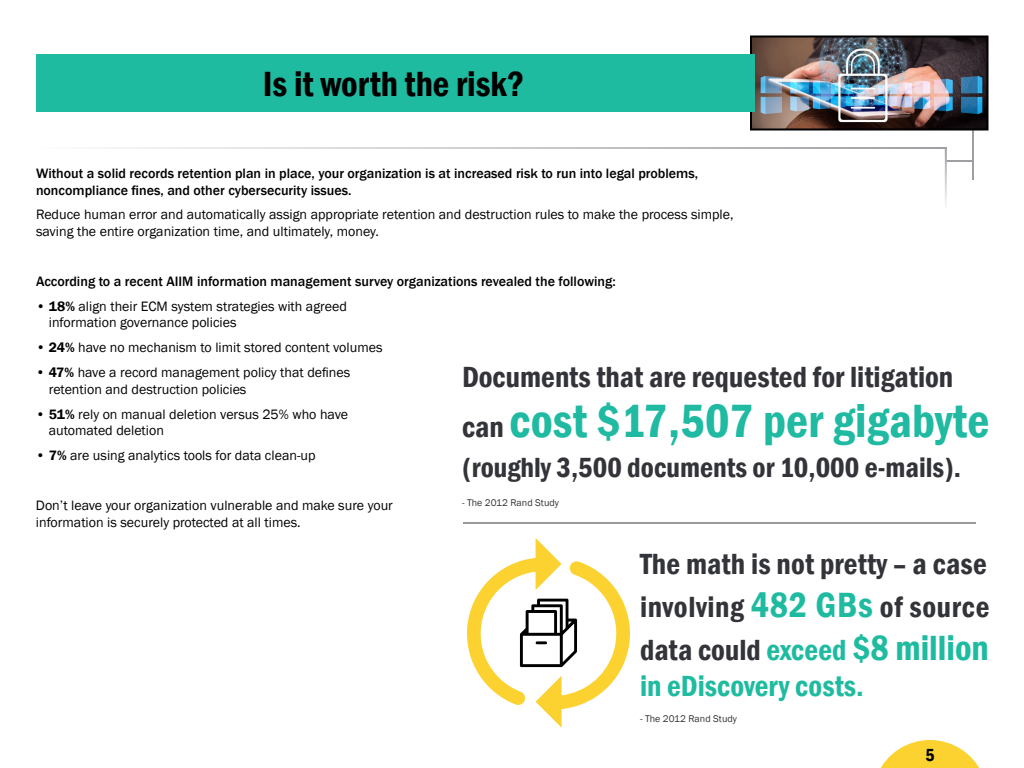
<style>
.page{position:relative;width:1024px;height:768px;background:#fff}
.page>*{position:absolute;margin:0;border:0;box-sizing:border-box;transform-origin:0 0}
.t1{font:600 condensed 48px "Franklin Gothic";letter-spacing:.005em;color:#1fbaa1}
.t2{font:600 condensed 36px "Franklin Gothic";color:#000}
.t3{font:600 condensed 30px/43.2px "Franklin Gothic";color:#333439;text-align:justify}
.t4{font:600 condensed 30px "Franklin Gothic";color:#1fbba0}
.t5{font:600 condensed 28.5px "Franklin Gothic";color:#333439}
.t6{font:600 condensed 18px "Franklin Gothic";color:#000}
.t7{font:14px/16.8px "Franklin Gothic";color:#000}
.t8{font:500 14px/16.8px "Franklin Gothic";color:#000}
.t9{font:10px "Franklin Gothic";color:#333439}
.s1{font-weight:600}
.s2{font-size:30px;color:#333439}
.s3{font-size:36px;color:#1fbba0}
.s4{color:#1fbba0}
</style>
<div class="page">
<hr style="left:945px;top:160px;width:28px;height:2px;background:#9d9fa2">
<hr style="left:972px;top:119px;width:2px;height:61px;background:#9d9fa2">
<hr style="left:945px;top:147px;width:2px;height:62px;background:#fff">
<img style="left:753px;top:39px;width:232px;height:88px">
<div style="left:750px;top:36px;width:238px;height:94px;border:2px solid #000"></div>
<div style="left:36px;top:54px;width:719px;height:58px;background:#1fbba0"></div>
<svg style="left:880px;top:740px;width:99px;height:28px"></svg>
<svg style="left:467px;top:538px;width:163px;height:190px"></svg>
<hr style="left:463px;top:522px;width:513px;height:2px;background:#333439">
<h2 class="t2" style="left:263px;top:60px;width:263px">Is it worth the risk?</h2>
<p class="t8" style="left:36px;top:165px;width:664px">Without a solid records retention plan in place, your organization is at increased risk to run into legal problems, noncompliance fines, and other cybersecurity issues.</p>
<p class="t7" style="left:36px;top:207px;width:699px">Reduce human error and automatically assign appropriate retention and destruction rules to make the process simple, saving the entire organization time, and ultimately, money.</p>
<p class="t8" style="left:36px;top:273px;width:581px">According to a recent AIIM information management survey organizations revealed the following:</p>
<p class="t7" style="left:49px;top:298px;width:300px;text-indent:-13px">• <span class="s1">18%</span> align their ECM system strategies with agreed information governance policies</p>
<p class="t7" style="left:36px;top:339px;width:348px">• <span class="s1">24%</span> have no mechanism to limit stored content volumes</p>
<p class="t7" style="left:49px;top:364px;width:303px;text-indent:-13px">• <span class="s1">47%</span> have a record management policy that defines retention and destruction policies</p>
<p class="t7" style="left:49px;top:406px;width:301px;text-indent:-13px">• <span class="s1">51%</span> rely on manual deletion versus 25% who have automated deletion</p>
<p class="t7" style="left:36px;top:447px;width:281px">• <span class="s1">7%</span> are using analytics tools for data clean-up</p>
<p class="t7" style="left:36px;top:497px;width:358px">Don’t leave your organization vulnerable and make sure your information is securely protected at all times.</p>
<h3 class="t3" style="left:462px;top:355px;width:493px">Documents that are requested for litigation</h3>
<h1 class="t1" style="left:462px;top:389px;width:529px"><span class="s2">can</span> cost $17,507 per gigabyte</h1>
<h3 class="t5" style="left:462px;top:448px;width:501px">(roughly 3,500 documents or 10,000 e-mails).</h3>
<p class="t9" style="left:462px;top:496px;width:98px">- The 2012 Rand Study</p>
<h3 class="t3" style="left:640px;top:542px;width:351px">The math is not pretty – a case involving <span class="s3">482 GBs</span> of source data could <span class="s4">exceed</span> <span class="s3">$8 million</span></h3>
<h3 class="t4" style="left:640px;top:666px;width:225px">in eDiscovery costs.</h3>
<p class="t9" style="left:640px;top:712px;width:98px">- The 2012 Rand Study</p>
<p class="t6" style="left:925px;top:743px;width:11px">5</p>
</div>
